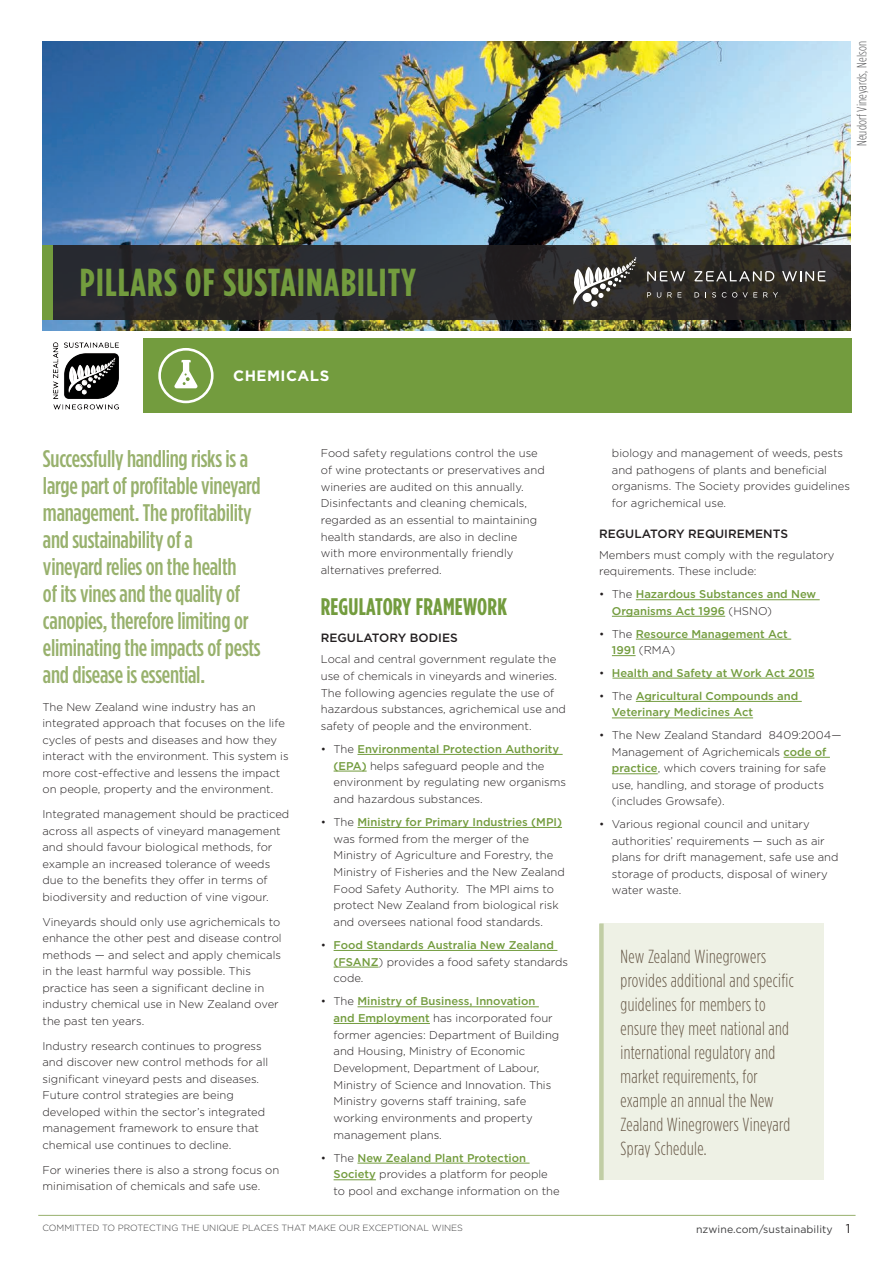
<style>
.page{position:relative;width:893px;height:1263px;background:#fff}
.page>*{position:absolute;margin:0;border:0;box-sizing:border-box;transform-origin:0 0}
.pillar{font:700 39px "Gotham Condensed";letter-spacing:.03em;color:#739c3e}
.overview{font:500 24px/27px "Gotham Condensed";letter-spacing:-.01em;color:#98b16d}
.head{font:700 24px "Gotham Condensed";letter-spacing:.01em;color:#739c3e}
.facts{font:300 18.9px/24px "Gotham Condensed";letter-spacing:.02em;color:#655645;scale:.95 1}
.t1{font:700 15px "Gotham";letter-spacing:.03em;color:#fff}
.photo_caption{font:300 13.5px "Gotham Condensed";letter-spacing:.01em;color:#57585a}
.sub{font:500 12px "Gotham";color:#231f20}
.body{font:300 11.25px/16.5px "Gotham";color:#231f20}
.t2{font:500 11.25px/16.5px "Gotham";color:#739c3e}
.t3{font:10.5px "Gotham";letter-spacing:.01em;color:#3e3e3f}
.t4{font:300 9px "Gotham";color:#3e3e3f}
.s1{font-weight:500;color:#739c3e}
.s2{font-weight:300;color:#231f20}
.s3{font-size:12.75px;color:#231f20}
</style>
<div class="page">
<hr style="left:38px;top:1215px;width:817px;height:1px;background:#98b16d">
<img style="left:43px;top:41px;width:808px;height:289px">
<svg style="left:53px;top:245px;width:798px;height:74px"></svg>
<div style="left:43px;top:245px;width:10px;height:74px;background:#739c3e"></div>
<div style="left:143px;top:338px;width:708px;height:75px;background:#739c3e"></div>
<img style="left:53px;top:342px;width:66px;height:68px">
<svg style="left:571px;top:257px;width:65px;height:50px"></svg>
<svg style="left:782px;top:271px;width:43px;height:10px"></svg>
<svg style="left:647px;top:271px;width:38px;height:10px"></svg>
<svg style="left:694px;top:271px;width:80px;height:10px"></svg>
<svg style="left:647px;top:292px;width:4px;height:5px"></svg>
<svg style="left:657px;top:292px;width:4px;height:6px"></svg>
<svg style="left:667px;top:292px;width:5px;height:5px"></svg>
<svg style="left:678px;top:292px;width:3px;height:5px"></svg>
<svg style="left:694px;top:292px;width:5px;height:5px"></svg>
<svg style="left:712px;top:292px;width:4px;height:6px"></svg>
<svg style="left:722px;top:292px;width:15px;height:6px"></svg>
<svg style="left:743px;top:292px;width:14px;height:6px"></svg>
<svg style="left:763px;top:292px;width:15px;height:5px"></svg>
<svg style="left:158px;top:348px;width:56px;height:55px"></svg>
<hr style="left:357px;top:754px;width:206px;height:1px;background:#739c3e">
<hr style="left:334px;top:771px;width:33px;height:1px;background:#739c3e">
<hr style="left:357px;top:827px;width:205px;height:1px;background:#739c3e">
<hr style="left:334px;top:950px;width:223px;height:1px;background:#739c3e">
<hr style="left:334px;top:967px;width:45px;height:1px;background:#739c3e">
<hr style="left:357px;top:1006px;width:182px;height:1px;background:#739c3e">
<hr style="left:334px;top:1023px;width:96px;height:1px;background:#739c3e">
<hr style="left:357px;top:1163px;width:173px;height:1px;background:#739c3e">
<hr style="left:334px;top:1179px;width:42px;height:1px;background:#739c3e">
<hr style="left:636px;top:599px;width:184px;height:1px;background:#739c3e">
<hr style="left:612px;top:616px;width:113px;height:1px;background:#739c3e">
<hr style="left:636px;top:639px;width:155px;height:1px;background:#739c3e">
<svg style="left:612px;top:655px;width:24px;height:1px"></svg>
<hr style="left:636px;top:701px;width:166px;height:1px;background:#739c3e">
<hr style="left:612px;top:718px;width:141px;height:1px;background:#739c3e">
<hr style="left:783px;top:757px;width:47px;height:1px;background:#739c3e">
<hr style="left:612px;top:773px;width:46px;height:1px;background:#739c3e">
<hr style="left:612px;top:678px;width:202px;height:1px;background:#739c3e">
<div style="left:600px;top:924px;width:224px;height:256px;background:#eef1e5"></div>
<div style="left:599px;top:923px;width:5px;height:257px;background:#c1cea5"></div>
<p class="photo_caption" style="left:854px;top:146px;width:107px;rotate:-90deg">Neudorf Vineyards, Nelson</p>
<p class="pillar" style="left:80px;top:260px;width:338px">PILLARS OF SUSTAINABILITY</p>
<p class="t1" style="left:233px;top:366px;width:97px">CHEMICALS</p>
<p class="overview" style="left:43px;top:445px;width:219px">Successfully handling risks is a large part of profitable vineyard management. The profitability and sustainability of a<br>vineyard relies on the health<br>of its vines and the quality of canopies, therefore limiting or eliminating the impacts of pests and disease is essential.</p>
<p class="body" style="left:321px;top:445px;width:225px">Food safety regulations control the use of wine protectants or preservatives and wineries are audited on this annually.<br>Disinfectants and cleaning chemicals, regarded as an essential to maintaining health standards, are also in decline<br>with more environmentally friendly alternatives preferred.</p>
<p class="head" style="left:321px;top:592px;width:188px">REGULATORY FRAMEWORK</p>
<p class="sub" style="left:321px;top:630px;width:138px">REGULATORY BODIES</p>
<p class="body" style="left:321px;top:651px;width:247px">Local and central government regulate the use of chemicals in vineyards and wineries.<br>The following agencies regulate the use of hazardous substances, agrichemical use and safety of people and the environment.</p>
<p class="body" style="left:334px;top:740px;width:234px;text-indent:-13px">• The <span class="s1">Environmental Protection Authority (EPA)</span> helps safeguard people and the environment by regulating new organisms and hazardous substances.</p>
<p class="body" style="left:334px;top:813px;width:233px;text-indent:-13px">• The <span class="s1">Ministry for Primary Industries (MPI) </span>was formed from the merger of the Ministry of Agriculture and Forestry, the Ministry of Fisheries and the New Zealand Food Safety Authority. The MPI aims to protect New Zealand from biological risk and oversees national food standards.</p>
<p class="t2" style="left:334px;top:936px;width:236px;text-indent:-13px"><span class="s2">•</span> Food Standards Australia New Zealand (FSANZ<span class="s2">) provides a food safety standards code.</span></p>
<p class="body" style="left:334px;top:993px;width:227px;text-indent:-13px">• The <span class="s1">Ministry of Business, Innovation and Employment</span> has incorporated four former agencies: Department of Building and Housing, Ministry of Economic Development, Department of Labour, Ministry of Science and Innovation. This Ministry governs staff training, safe working environments and property management plans.</p>
<p class="body" style="left:334px;top:1149px;width:228px;text-indent:-13px">• The <span class="s1">New Zealand Plant Protection<br>Society</span> provides a platform for people to pool and exchange information on the</p>
<p class="body" style="left:43px;top:698px;width:248px">The New Zealand wine industry has an integrated approach that focuses on the life cycles of pests and diseases and how they interact with the environment. This system is more cost-effective and lessens the impact on people, property and the environment.</p>
<p class="body" style="left:43px;top:806px;width:248px">Integrated management should be practiced across all aspects of vineyard management and should favour biological methods, for example an increased tolerance of weeds due to the benefits they offer in terms of biodiversity and reduction of vine vigour.</p>
<p class="body" style="left:43px;top:913px;width:241px">Vineyards should only use agrichemicals to enhance the other pest and disease control methods — and select and apply chemicals in the least harmful way possible. This practice has seen a significant decline in industry chemical use in New Zealand over the past ten years.</p>
<p class="body" style="left:43px;top:1037px;width:227px">Industry research continues to progress and discover new control methods for all significant vineyard pests and diseases.<br>Future control strategies are being developed within the sector’s integrated management framework to ensure that chemical use continues to decline.</p>
<p class="body" style="left:43px;top:1161px;width:238px">For wineries there is also a strong focus on minimisation of chemicals and safe use.</p>
<p class="body" style="left:612px;top:445px;width:240px">biology and management of weeds, pests and pathogens of plants and beneficial organisms. The Society provides guidelines for agrichemical use.</p>
<p class="sub" style="left:599px;top:526px;width:190px">REGULATORY REQUIREMENTS</p>
<p class="body" style="left:599px;top:546px;width:237px">Members must comply with the regulatory requirements. These include:</p>
<p class="t2" style="left:612px;top:586px;width:206px;text-indent:-13px"><span class="s2">• The</span> Hazardous Substances and New<br>Organisms Act 1996 <span class="s2">(HSNO)</span></p>
<p class="t2" style="left:612px;top:625px;width:177px;text-indent:-13px"><span class="s2">• The</span> Resource Management Act<br>1991 <span class="s2">(RMA)</span></p>
<p class="t2" style="left:599px;top:664px;width:217px"><span class="s2">•</span> Health and Safety at Work Act 2015</p>
<p class="t2" style="left:612px;top:687px;width:188px;text-indent:-13px"><span class="s2">• The</span> Agricultural Compounds and<br>Veterinary Medicines Act</p>
<p class="body" style="left:612px;top:727px;width:231px;text-indent:-13px">• The New Zealand Standard 8409:2004— Management of Agrichemicals <span class="s1">code of practice</span>, which covers training for safe use, handling, and storage of products (includes Growsafe).</p>
<p class="body" style="left:612px;top:816px;width:228px;text-indent:-13px">• Various regional council and unitary authorities’ requirements — such as air plans for drift management, safe use and storage of products, disposal of winery water waste.</p>
<p class="facts" style="left:620px;top:944px;width:184px">New Zealand Winegrowers provides additional and specific guidelines for members to ensure they meet national and international regulatory and market requirements, for example an annual the New<br>Zealand Winegrowers Vineyard<br>Spray Schedule.</p>
<p class="t4" style="left:43px;top:1222px;width:422px">COMMITTED TO PROTECTING THE UNIQUE PLACES THAT MAKE OUR EXCEPTIONAL WINES</p>
<p class="t3" style="left:696px;top:1223px;width:156px">nzwine.com/sustainability <span class="s3">1</span></p>
</div>
